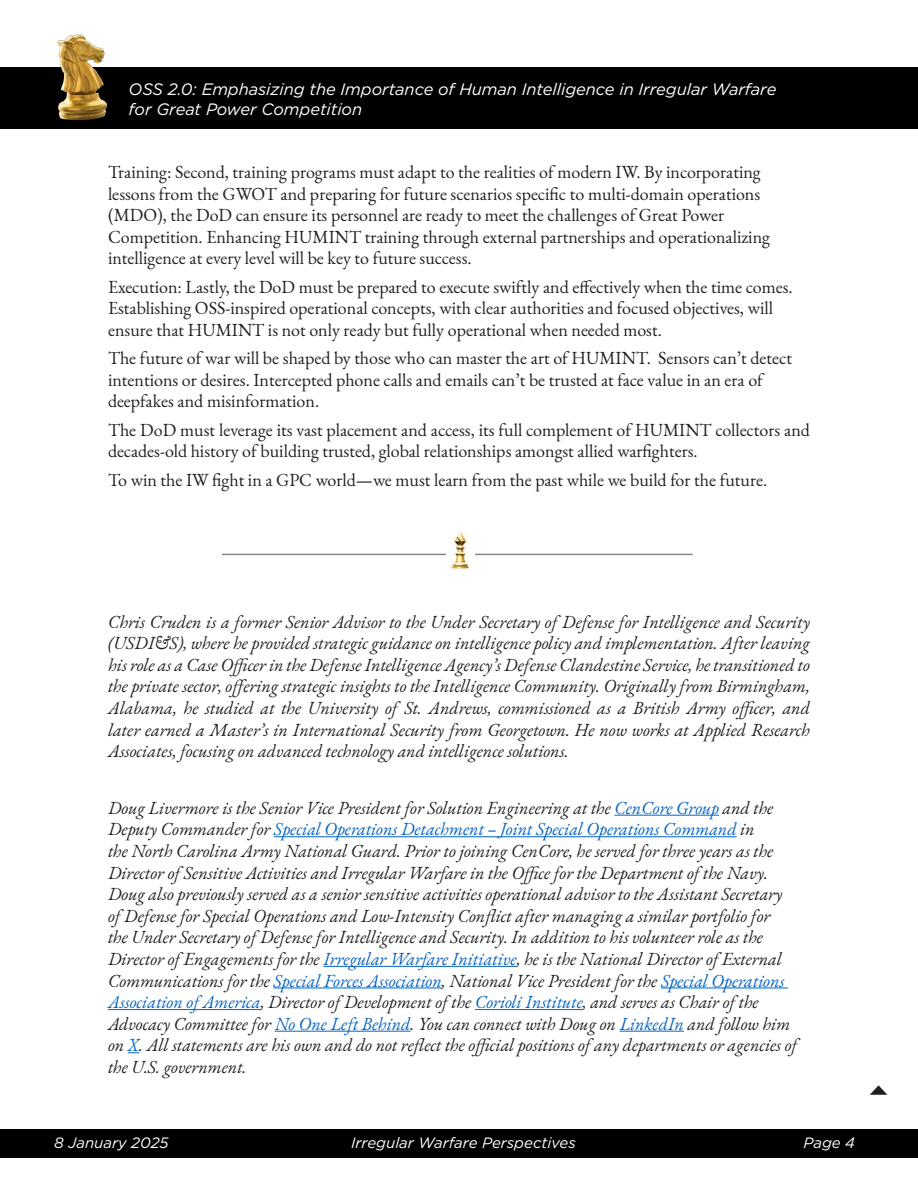
<style>
.page{position:relative;width:918px;height:1188px;background:#fff}
.page>*{position:absolute;margin:0;border:0;box-sizing:border-box;transform-origin:0 0}
.t1{font:italic 18px/21.6px "EB Garamond";color:#231f20;text-align:justify}
.t2{font:18px/21.6px "EB Garamond";color:#231f20}
.t3{font:italic 16.5px/19.8px "Gotham";letter-spacing:-.005em;color:#fff}
.t4{font:italic 15px "Gotham";color:#fff}
.s1{color:#0563c1}
</style>
<div class="page">
<div style="left:0;top:68px;width:918px;height:61px;background:#000"></div>
<div style="left:0;top:1130px;width:918px;height:28px;background:#000"></div>
<img style="left:57px;top:34px;width:50px;height:87px">
<hr style="left:614px;top:815px;width:105px;height:1px;background:#0563c1">
<hr style="left:274px;top:836px;width:463px;height:1px;background:#0563c1">
<hr style="left:323px;top:966px;width:194px;height:1px;background:#0563c1">
<hr style="left:274px;top:988px;width:168px;height:1px;background:#0563c1">
<hr style="left:661px;top:988px;width:127px;height:1px;background:#0563c1">
<hr style="left:108px;top:1009px;width:153px;height:1px;background:#0563c1">
<hr style="left:475px;top:1009px;width:108px;height:1px;background:#0563c1">
<hr style="left:275px;top:1031px;width:136px;height:1px;background:#0563c1">
<hr style="left:620px;top:1031px;width:64px;height:1px;background:#0563c1">
<hr style="left:222px;top:554px;width:471px;height:1px;background:#86888b">
<div style="left:446px;top:530px;width:28px;height:48px;background:#fff"></div>
<img style="left:451px;top:530px;width:19px;height:40px">
<p class="t3" style="left:129px;top:79px;width:649px">OSS 2.0: Emphasizing the Importance of Human Intelligence in Irregular Warfare for Great Power Competition</p>
<p class="t2" style="left:108px;top:161px;width:664px">Training: Second, training programs must adapt to the realities of modern IW. By incorporating lessons from the GWOT and preparing for future scenarios specific to multi-domain operations (MDO), the DoD can ensure its personnel are ready to meet the challenges of Great Power Competition. Enhancing HUMINT training through external partnerships and operationalizing intelligence at every level will be key to future success.</p>
<p class="t2" style="left:108px;top:276px;width:686px">Execution: Lastly, the DoD must be prepared to execute swiftly and effectively when the time comes.<br>Establishing OSS-inspired operational concepts, with clear authorities and focused objectives, will ensure that HUMINT is not only ready but fully operational when needed most.</p>
<p class="t2" style="left:108px;top:348px;width:686px">The future of war will be shaped by those who can master the art of HUMINT. Sensors can’t detect intentions or desires. Intercepted phone calls and emails can’t be trusted at face value in an era of deepfakes and misinformation.</p>
<p class="t2" style="left:108px;top:419px;width:704px">The DoD must leverage its vast placement and access, its full complement of HUMINT collectors and decades-old history of building trusted, global relationships amongst allied warfighters.</p>
<p class="t2" style="left:108px;top:469px;width:661px">To win the IW fight in a GPC world—we must learn from the past while we build for the future.</p>
<p class="t1" style="left:108px;top:611px;width:704px">Chris Cruden is a former Senior Advisor to the Under Secretary of Defense for Intelligence and Security (USDI&amp;S), where he provided strategic guidance on intelligence policy and implementation. After leaving his role as a Case Officer in the Defense Intelligence Agency’s Defense Clandestine Service, he transitioned to the private sector, offering strategic insights to the Intelligence Community. Originally from Birmingham, Alabama, he studied at the University of St. Andrews, commissioned as a British Army officer, and later earned a Master’s in International Security from Georgetown. He now works at Applied Research Associates, focusing on advanced technology and intelligence solutions.</p>
<p class="t1" style="left:108px;top:797px;width:691px;text-align:left">Doug Livermore is the Senior Vice President for Solution Engineering at the <span class="s1">CenCore Group</span> and the Deputy Commander for <span class="s1">Special Operations Detachment – Joint Special Operations Command</span> in<br>the North Carolina Army National Guard. Prior to joining CenCore, he served for three years as the Director of Sensitive Activities and Irregular Warfare in the Office for the Department of the Navy.<br>Doug also previously served as a senior sensitive activities operational advisor to the Assistant Secretary of Defense for Special Operations and Low-Intensity Conflict after managing a similar portfolio for<br>the Under Secretary of Defense for Intelligence and Security. In addition to his volunteer role as the Director of Engagements for the <span class="s1">Irregular Warfare Initiative</span>, he is the National Director of External Communications for the <span class="s1">Special Forces Association</span>, National Vice President for the <span class="s1">Special Operations Association of America</span>, Director of Development of the <span class="s1">Corioli Institute</span>, and serves as Chair of the Advocacy Committee for <span class="s1">No One Left Behind</span>. You can connect with Doug on <span class="s1">LinkedIn</span> and follow him on <span class="s1">X</span>. All statements are his own and do not reflect the official positions of any departments or agencies of the U.S. government.</p>
<p class="t4" style="left:54px;top:1134px;width:116px">8 January 2025</p>
<p class="t4" style="left:351px;top:1134px;width:226px">Irregular Warfare Perspectives</p>
<p class="t4" style="left:804px;top:1134px;width:53px">Page 4</p>
</div>
